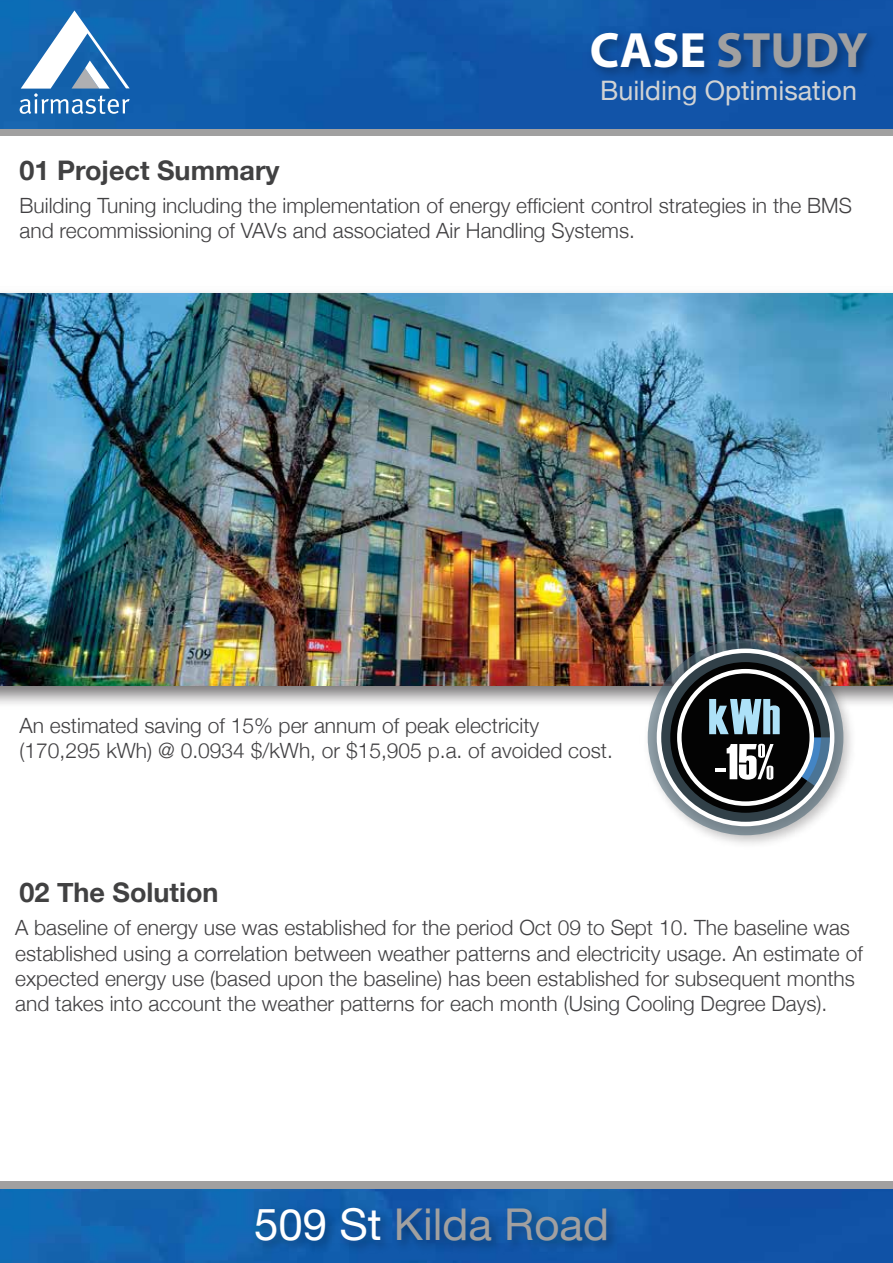
<style>
.page{position:relative;width:893px;height:1263px;background:#fff}
.page>*{position:absolute;margin:0;border:0;box-sizing:border-box;transform-origin:0 0}
.t1{font:50.4px "Haettenschweiler";color:#fff}
.t2{font:50.4px "Haettenschweiler";color:#ade1f8}
.t3{font:700 49.8px "Myriad Pro";color:#a1a0a0}
.t4{font:43.8px "Helvetica Neue";color:#a1a0a0}
.t5{font:700 27px "Helvetica Neue";color:#414142}
.t6{font:26.85px "Helvetica Neue";color:#d1d3d4}
.t7{font:300 21px/25.2px "Helvetica Neue";color:#414042}
.s1{color:#fff}
</style>
<div class="page">
<div style="left:0;top:1181px;width:893px;height:82px;background:#a1a0a0"></div>
<div style="left:0;top:0;width:893px;height:136px;background:#a1a0a0"></div>
<img style="left:0;top:0;width:893px;height:128px">
<img style="left:0;top:1189px;width:893px;height:74px">
<img style="left:581px;top:17px;width:304px;height:80px">
<img style="left:246px;top:1194px;width:380px;height:69px">
<svg style="left:20px;top:10px;width:110px;height:104px"></svg>
<img style="left:0;top:293px;width:893px;height:393px">
<img style="left:639px;top:631px;width:222px;height:213px">
<svg style="left:659px;top:651px;width:173px;height:173px;fill:#030303"></svg>
<svg style="left:800px;top:737px;width:32px;height:50px"></svg>
<div style="left:648px;top:639px;width:195px;height:196px;border:22px solid #506977;border-radius:50%"></div>
<div style="left:657px;top:648px;width:177px;height:178px;border:4px solid #fff;border-radius:50%"></div>
<div style="left:677px;top:669px;width:137px;height:137px;border:4px solid #fff;border-radius:50%"></div>
<h2 class="t3" style="left:590px;top:18px;width:279px"><span class="s1">CASE</span> STUDY</h2>
<p class="t6" style="left:600px;top:71px;width:258px">Building Optimisation</p>
<p class="t5" style="left:20px;top:149px;width:262px">01 Project Summary</p>
<p class="t7" style="left:20px;top:192px;width:834px">Building Tuning including the implementation of energy efficient control strategies in the BMS and recommissioning of VAVs and associated Air Handling Systems.</p>
<p class="t7" style="left:20px;top:712px;width:595px">An estimated saving of 15% per annum of peak electricity (170,295 kWh) @ 0.0934 $/kWh, or $15,905 p.a. of avoided cost.</p>
<p class="t5" style="left:20px;top:871px;width:201px">02 The Solution</p>
<h1 class="t2" style="left:708px;top:688px;width:74px">kWh</h1>
<h1 class="t1" style="left:714px;top:733px;width:61px">-15%</h1>
<p class="t7" style="left:15px;top:914px;width:849px">A baseline of energy use was established for the period Oct 09 to Sept 10. The baseline was established using a correlation between weather patterns and electricity usage. An estimate of expected energy use (based upon the baseline) has been established for subsequent months and takes into account the weather patterns for each month (Using Cooling Degree Days).</p>
<h3 class="t4" style="left:254px;top:1193px;width:356px"><span class="s1">509 St</span> Kilda Road</h3>
</div>
